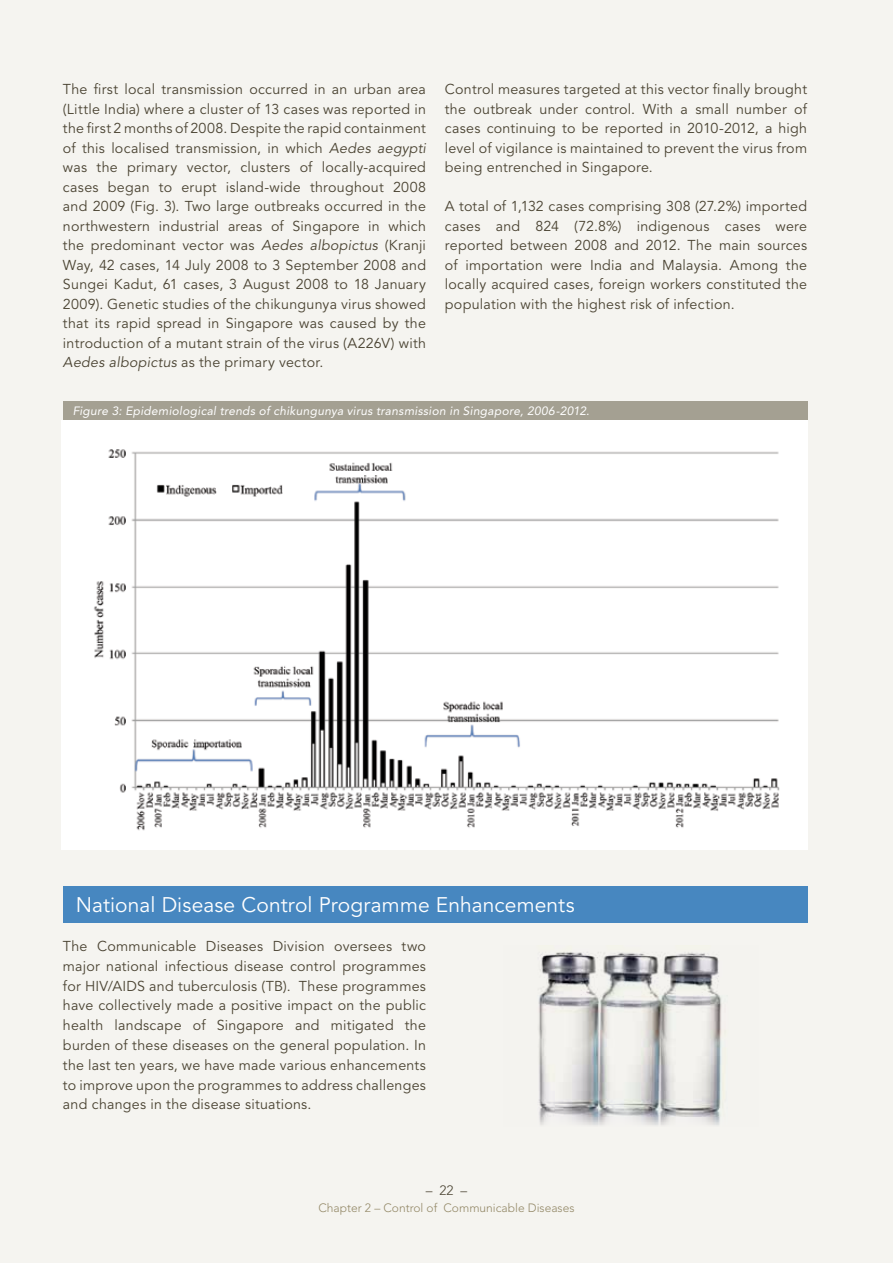
<style>
.page{position:relative;width:893px;height:1263px;background:#f5f4f0}
.page>*{position:absolute;margin:0;border:0;box-sizing:border-box;transform-origin:0 0}
.t1{font:21px "Avenir LT Std";letter-spacing:.005em;color:#fff}
.t2{font:14.25px/19.5px "Avenir LT Std";letter-spacing:.02em;color:#4a4332;text-align:justify}
.t3{font:300 13.5px "Avenir LT Std";color:#4a4332}
.t4{font:italic 12px "Avenir LT Std";letter-spacing:.025em;color:#fff}
.t5{font:300 12px "Avenir LT Std";color:#948968}
.s1{font-style:italic}
</style>
<div class="page">
<img style="left:538px;top:952px;width:186px;height:173px">
<div style="left:63px;top:886px;width:744px;height:36px;background:#4787c0"></div>
<div style="left:63px;top:401px;width:744px;height:18px;background:#a4a092"></div>
<img style="left:62px;top:421px;width:745px;height:429px">
<p class="t2" style="left:63px;top:80px;width:365px">The first local transmission occurred in an urban area (Little India) where a cluster of 13 cases was reported in the first 2 months of 2008. Despite the rapid containment of this localised transmission, in which <span class="s1">Aedes aegypti </span>was the primary vector, clusters of locally-acquired cases began to erupt island-wide throughout 2008 and 2009 (Fig. 3). Two large outbreaks occurred in the northwestern industrial areas of Singapore in which the predominant vector was <span class="s1">Aedes albopictus</span> (Kranji Way, 42 cases, 14 July 2008 to 3 September 2008 and Sungei Kadut, 61 cases, 3 August 2008 to 18 January 2009). Genetic studies of the chikungunya virus showed that its rapid spread in Singapore was caused by the introduction of a mutant strain of the virus (A226V) with <span class="s1">Aedes albopictus</span> as the primary vector.</p>
<p class="t2" style="left:445px;top:80px;width:364px">Control measures targeted at this vector finally brought the outbreak under control. With a small number of cases continuing to be reported in 2010-2012, a high level of vigilance is maintained to prevent the virus from being entrenched in Singapore.</p>
<p class="t2" style="left:445px;top:197px;width:364px">A total of 1,132 cases comprising 308 (27.2%) imported cases and 824 (72.8%) indigenous cases were reported between 2008 and 2012. The main sources of importation were India and Malaysia. Among the locally acquired cases, foreign workers constituted the population with the highest risk of infection.</p>
<p class="t4" style="left:73px;top:404px;width:518px">Figure 3: Epidemiological trends of chikungunya virus transmission in Singapore, 2006-2012.</p>
<h1 class="t1" style="left:76px;top:893px;width:501px">National Disease Control Programme Enhancements</h1>
<p class="t2" style="left:63px;top:936px;width:365px">The Communicable Diseases Division oversees two major national infectious disease control programmes for HIV/AIDS and tuberculosis (TB). These programmes have collectively made a positive impact on the public health landscape of Singapore and mitigated the burden of these diseases on the general population. In the last ten years, we have made various enhancements to improve upon the programmes to address challenges and changes in the disease situations.</p>
<p class="t3" style="left:426px;top:1183px;width:43px">– 22 –</p>
<p class="t5" style="left:318px;top:1201px;width:257px">Chapter 2 – Control of Communicable Diseases</p>
</div>
